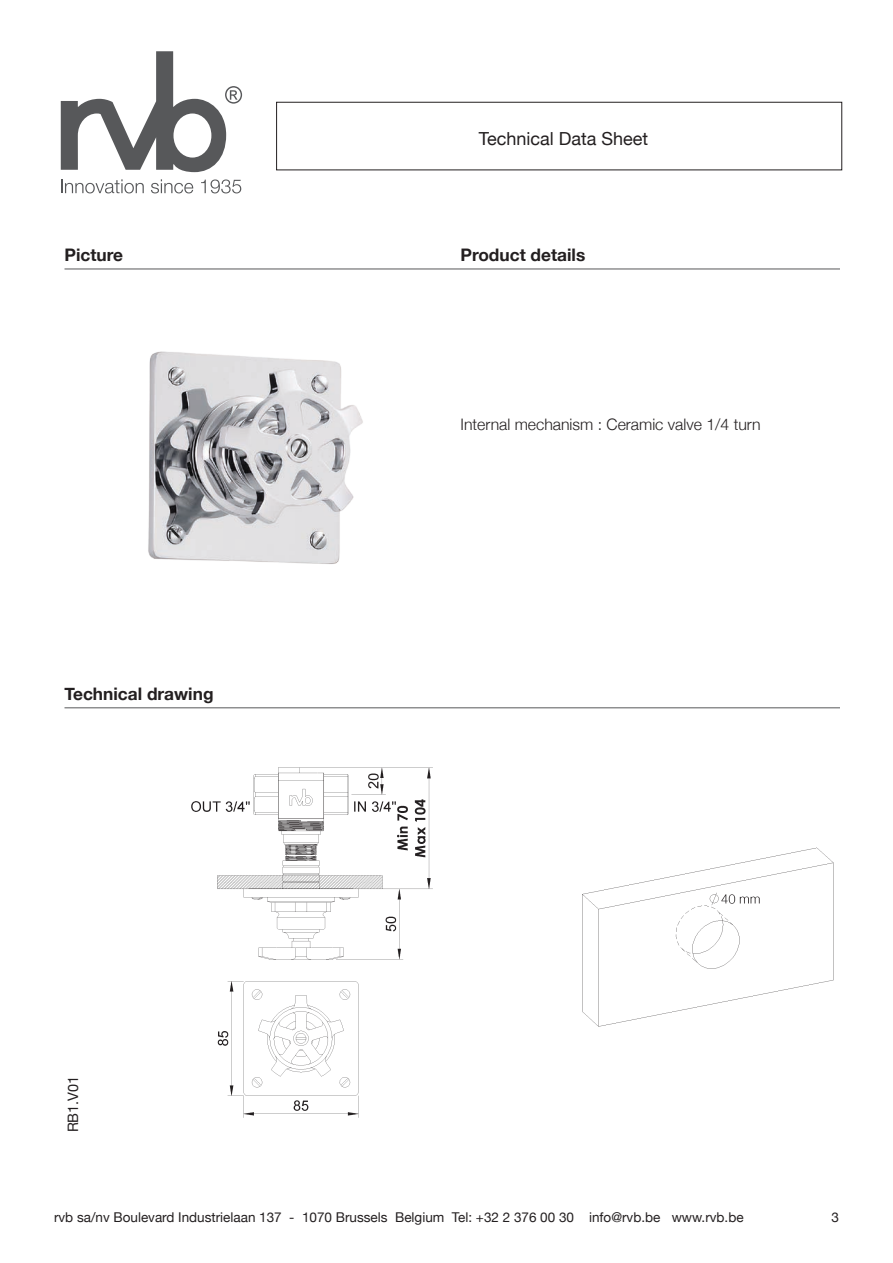
<style>
.page{position:relative;width:893px;height:1263px;background:#fff}
.page>*{position:absolute;margin:0;border:0;box-sizing:border-box;transform-origin:0 0}
.t1{font:18px "Helvetica Neue";color:#231f20}
.t2{font:700 17.25px "Helvetica Neue";color:#231f20}
.t3{font:300 15.9px "Helvetica Neue";color:#231f20}
.t4{font:14.4px "Helvetica Neue";color:#231f20}
.t5{font:13.5px "Helvetica Neue";color:#231f20}
</style>
<div class="page">
<svg style="left:61px;top:51px;width:181px;height:121px"></svg>
<svg style="left:61px;top:179px;width:83px;height:14px"></svg>
<svg style="left:151px;top:179px;width:42px;height:14px"></svg>
<svg style="left:201px;top:179px;width:40px;height:14px"></svg>
<div style="left:276px;top:102px;width:566px;height:68px;border:1px solid #231f20"></div>
<hr style="left:65px;top:707px;width:775px;height:1px;background:#57585a">
<hr style="left:65px;top:269px;width:775px;height:1px;background:#57585a">
<img style="left:148px;top:351px;width:215px;height:213px">
<img style="left:191px;top:767px;width:242px;height:351px">
<img style="left:582px;top:847px;width:252px;height:180px">
<p class="t2" style="left:65px;top:244px;width:60px">Picture</p>
<p class="t2" style="left:65px;top:683px;width:151px">Technical drawing</p>
<p class="t4" style="left:65px;top:1132px;width:58px;rotate:-90deg">RB1.V01</p>
<p class="t1" style="left:479px;top:127px;width:171px">Technical Data Sheet</p>
<p class="t2" style="left:460px;top:244px;width:126px">Product details</p>
<p class="t3" style="left:460px;top:415px;width:302px">Internal mechanism : Ceramic valve 1/4 turn</p>
<p class="t5" style="left:54px;top:1209px;width:691px">rvb sa/nv Boulevard Industrielaan 137 - 1070 Brussels Belgium Tel: +32 2 376 00 30 info@rvb.be www.rvb.be</p>
<p class="t5" style="left:831px;top:1209px;width:9px">3</p>
</div>
